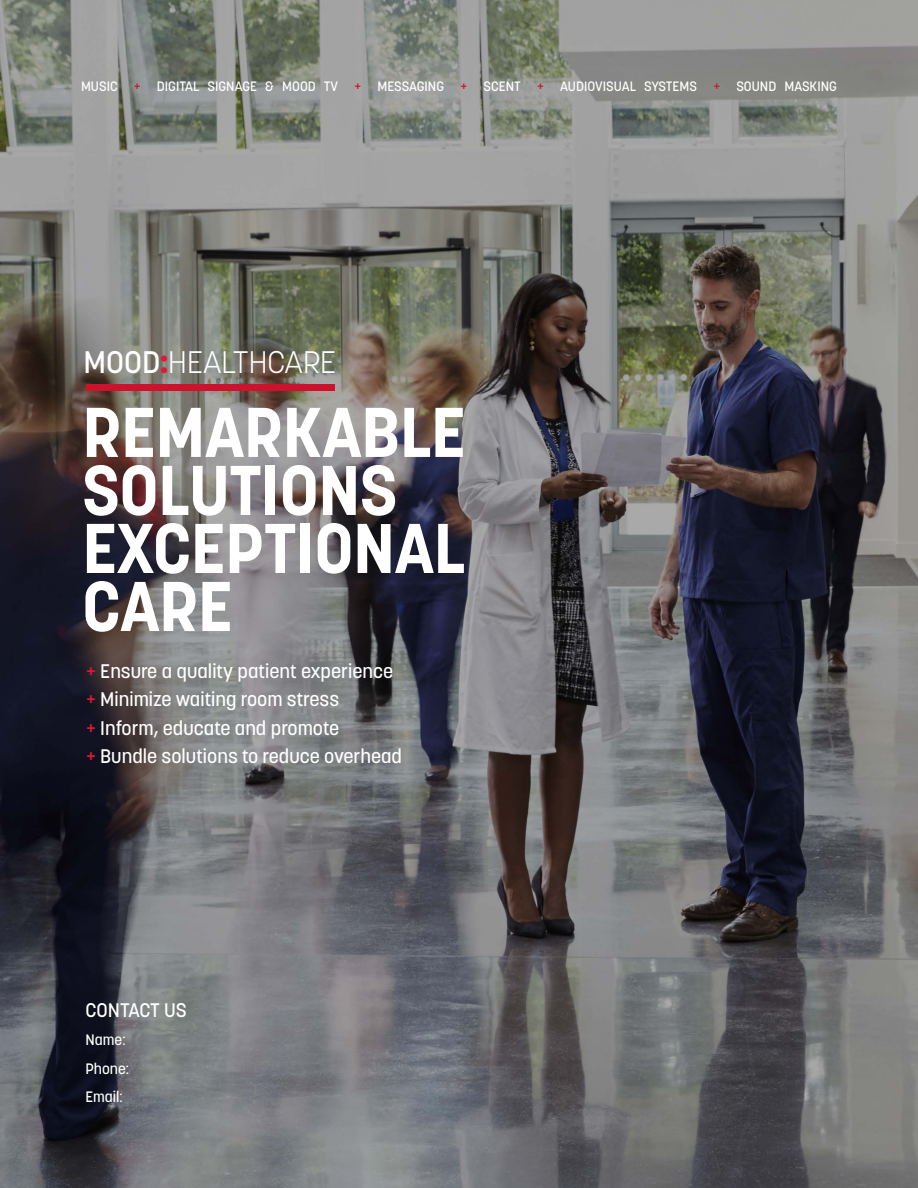
<style>
.page{position:relative;width:918px;height:1188px;background:#fff}
.page>*{position:absolute;margin:0;border:0;box-sizing:border-box;transform-origin:0 0}
.t1{font:700 69.6px/58.1px "Korolev";color:#fff}
.t2{font:300 30.9px "Korolev";color:#fff}
.t3{font:500 19.5px/28.5px "Korolev";color:#fff}
.t4{font:500 15px/28.5px "Korolev";color:#fff}
.t5{font:500 13.5px "Korolev";color:#fff}
.s1{color:#cd122d}
.s2{font-weight:500}
.s3{font-weight:800;color:#e31837}
.s4{color:#e31837}
</style>
<div class="page">
<img style="left:0;top:0;width:918px;height:1188px">
<div style="left:86px;top:384px;width:249px;height:7px;background:#cd122d"></div>
<p class="t5" style="left:81px;top:78px;width:757px">MUSIC <span class="s1">+</span> DIGITAL SIGNAGE &amp; MOOD TV <span class="s1">+</span> MESSAGING <span class="s1">+</span> SCENT <span class="s1">+</span> AUDIOVISUAL SYSTEMS <span class="s1">+</span> SOUND MASKING</p>
<h2 class="t2" style="left:83px;top:343px;width:254px"><span class="s2">MOOD</span><span class="s3">:</span>HEALTHCARE</h2>
<h1 class="t1" style="left:82px;top:404px;width:384px">REMARKABLE<br>SOLUTIONS<br>EXCEPTIONAL<br>CARE</h1>
<p class="t3" style="left:86px;top:657px;width:317px"><span class="s4">+</span> Ensure a quality patient experience <span class="s4">+</span> Minimize waiting room stress<br><span class="s4">+</span> Inform, educate and promote<br><span class="s4">+</span> Bundle solutions to reduce overhead</p>
<p class="t3" style="left:85px;top:996px;width:103px">CONTACT US</p>
<p class="t4" style="left:86px;top:1026px;width:45px">Name:<br>Phone:<br>Email:</p>
</div>
